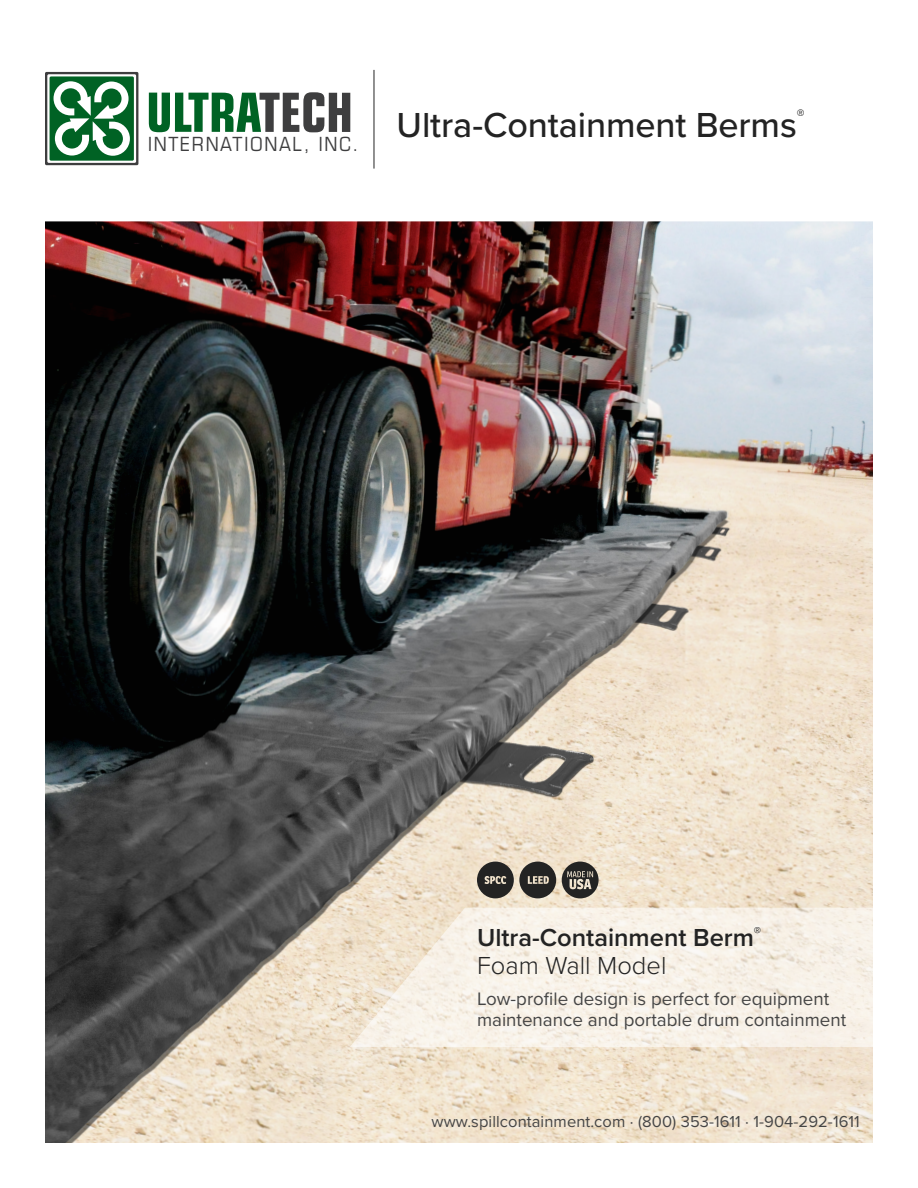
<style>
.page{position:relative;width:918px;height:1188px;background:#fff}
.page>*{position:absolute;margin:0;border:0;box-sizing:border-box;transform-origin:0 0}
.t1{font:700 condensed 54.15px "Eurostile";letter-spacing:-.005em;color:#006224;scale:.93 1}
.t2{font:500 36px "Proxima Nova";letter-spacing:-.005em;color:#232323}
.t3{font:600 25.5px/28.5px "Proxima Nova";color:#232323}
.t4{font:18.75px/21px "Proxima Nova";color:#454545}
.t5{font:16.5px "Proxima Nova";letter-spacing:.005em;color:#454545}
.t6{font:500 15.75px "Proxima Nova";color:#232323}
.s1{color:#3e3e3f}
.s2{font-weight:300}
</style>
<div class="page">
<img style="left:45px;top:221px;width:828px;height:922px">
<svg style="left:350px;top:908px;width:523px;height:139px;background:#f6efe4"></svg>
<svg style="left:45px;top:72px;width:93px;height:93px"></svg>
<svg style="left:47px;top:74px;width:89px;height:89px"></svg>
<div style="left:50px;top:76px;width:84px;height:85px;background:#006224;border-radius:2px"></div>
<svg style="left:54px;top:81px;width:76px;height:75px"></svg>
<svg style="left:562px;top:862px;width:37px;height:36px"></svg>
<svg style="left:477px;top:862px;width:79px;height:36px;background:#656159"></svg>
<hr style="left:374px;top:70px;width:1px;height:99px;background:#232323">
<h1 class="t1" style="left:146px;top:80px;width:224px">ULTRA<span class="s1">TECH</span></h1>
<p class="t6" style="left:797px;top:103px;width:9px">®</p>
<h2 class="t2" style="left:148px;top:98px;width:651px"><sub>INTERNATIONAL,</sub> <sub>INC.</sub> Ultra-Containment Berms</h2>
<h3 class="t3" style="left:477px;top:922px;width:286px">Ultra-Containment Berm<sup>®<br></sup><span class="s2">Foam Wall Model</span></h3>
<p class="t4" style="left:477px;top:988px;width:371px">Low-profile design is perfect for equipment maintenance and portable drum containment</p>
<p class="t5" style="left:432px;top:1109px;width:430px">www.spillcontainment.com · (800) 353-1611 · 1-904-292-1611</p>
</div>
